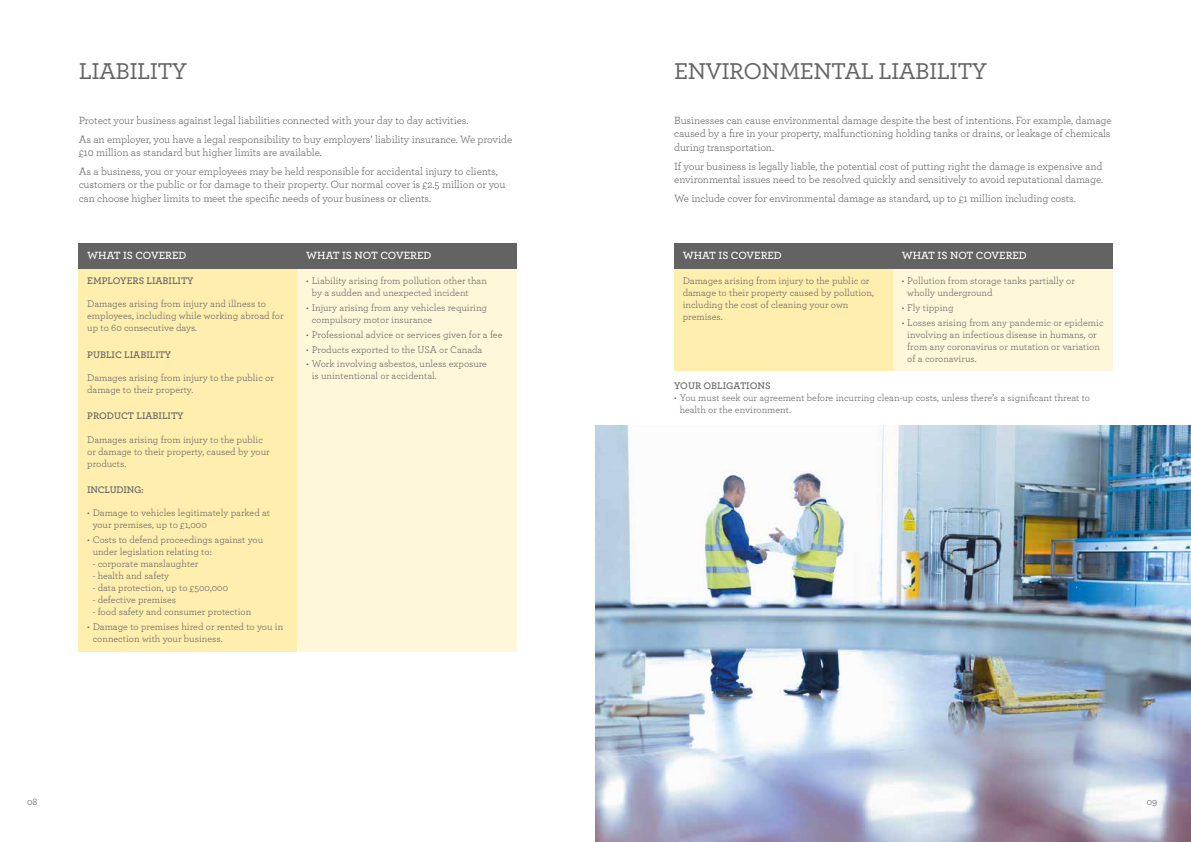
<style>
.page{position:relative;width:1191px;height:842px;background:#fff}
.page>*{position:absolute;margin:0;border:0;box-sizing:border-box;transform-origin:0 0}
.t1{font:500 24px "Archer";letter-spacing:-.025em;color:#646363}
.t2{font:11px/13.2px "Archer";letter-spacing:-.01em;color:#646363}
.t3{font:600 11px "Archer";color:#fff}
.t4{font:10px/12px "Archer";color:#646363}
.t5{font:600 10px "Archer";color:#646363}
.t6{font:600 10px "Archer";letter-spacing:-.02em;color:#646363}
</style>
<div class="page">
<img style="left:595px;top:425px;width:596px;height:417px">
<div style="left:79px;top:269px;width:219px;height:383px;background:#ffeeae"></div>
<div style="left:674px;top:269px;width:219px;height:101px;background:#ffeeae"></div>
<div style="left:298px;top:269px;width:219px;height:383px;background:#fff7d9"></div>
<div style="left:893px;top:269px;width:219px;height:101px;background:#fff7d9"></div>
<div style="left:79px;top:244px;width:219px;height:25px;background:#646363"></div>
<div style="left:298px;top:244px;width:219px;height:25px;background:#646363"></div>
<div style="left:674px;top:244px;width:219px;height:25px;background:#646363"></div>
<div style="left:893px;top:244px;width:219px;height:25px;background:#646363"></div>
<h1 class="t1" style="left:79px;top:54px;width:110px">LIABILITY</h1>
<h1 class="t1" style="left:674px;top:54px;width:314px">ENVIRONMENTAL LIABILITY</h1>
<p class="t2" style="left:79px;top:111px;width:435px;line-height:18.9px">Protect your business against legal liabilities connected with your day to day activities.<br>As an employer, you have a legal responsibility to buy employers’ liability insurance. We provide</p>
<p class="t2" style="left:79px;top:143px;width:421px;line-height:18.9px">£10 million as standard but higher limits are available.<br>As a business, you or your employees may be held responsible for accidental injury to clients,</p>
<p class="t2" style="left:79px;top:178px;width:428px">customers or the public or for damage to their property. Our normal cover is £2.5 million or you can choose higher limits to meet the specific needs of your business or clients.</p>
<p class="t2" style="left:674px;top:113px;width:439px;text-align:justify">Businesses can cause environmental damage despite the best of intentions. For example, damage caused by a fire in your property, malfunctioning holding tanks or drains, or leakage of chemicals during transportation.</p>
<p class="t2" style="left:674px;top:159px;width:430px">If your business is legally liable, the potential cost of putting right the damage is expensive and environmental issues need to be resolved quickly and sensitively to avoid reputational damage.</p>
<p class="t2" style="left:674px;top:191px;width:403px">We include cover for environmental damage as standard, up to £1 million including costs.</p>
<p class="t3" style="left:87px;top:247px;width:101px">WHAT IS COVERED</p>
<p class="t3" style="left:306px;top:247px;width:127px">WHAT IS NOT COVERED</p>
<p class="t3" style="left:682px;top:247px;width:101px">WHAT IS COVERED</p>
<p class="t3" style="left:901px;top:247px;width:127px">WHAT IS NOT COVERED</p>
<p class="t5" style="left:87px;top:273px;width:108px">EMPLOYERS LIABILITY</p>
<p class="t4" style="left:87px;top:298px;width:198px">Damages arising from injury and illness to employees, including while working abroad for up to 60 consecutive days.</p>
<p class="t5" style="left:87px;top:347px;width:86px">PUBLIC LIABILITY</p>
<p class="t4" style="left:87px;top:371px;width:188px">Damages arising from injury to the public or damage to their property.</p>
<p class="t5" style="left:87px;top:408px;width:98px">PRODUCT LIABILITY</p>
<p class="t4" style="left:87px;top:433px;width:184px">Damages arising from injury to the public or damage to their property, caused by your products.</p>
<p class="t6" style="left:87px;top:482px;width:58px">INCLUDING:</p>
<p class="t4" style="left:93px;top:506px;width:179px;text-indent:-6px">• Damage to vehicles legitimately parked at your premises, up to £1,000</p>
<p class="t4" style="left:93px;top:533px;width:172px;text-indent:-6px">• Costs to defend proceedings against you under legislation relating to:</p>
<p class="t4" style="left:93px;top:557px;width:107px">- corporate manslaughter</p>
<p class="t4" style="left:93px;top:569px;width:78px">- health and safety</p>
<p class="t4" style="left:93px;top:581px;width:137px">- data protection, up to £500,000</p>
<p class="t4" style="left:93px;top:593px;width:85px">- defective premises</p>
<p class="t4" style="left:93px;top:605px;width:160px">- food safety and consumer protection</p>
<p class="t4" style="left:93px;top:620px;width:192px;text-indent:-6px">• Damage to premises hired or rented to you in connection with your business.</p>
<p class="t4" style="left:312px;top:274px;width:177px;text-indent:-6px">• Liability arising from pollution other than by a sudden and unexpected incident</p>
<p class="t4" style="left:312px;top:301px;width:177px;text-indent:-6px">• Injury arising from any vehicles requiring compulsory motor insurance</p>
<p class="t4" style="left:306px;top:328px;width:198px">• Professional advice or services given for a fee</p>
<p class="t4" style="left:306px;top:343px;width:178px">• Products exported to the USA or Canada</p>
<p class="t4" style="left:312px;top:358px;width:177px;text-indent:-6px">• Work involving asbestos, unless exposure is unintentional or accidental.</p>
<p class="t4" style="left:682px;top:274px;width:193px">Damages arising from injury to the public or damage to their property caused by pollution, including the cost of cleaning your own premises.</p>
<p class="t4" style="left:907px;top:274px;width:169px;text-indent:-6px">• Pollution from storage tanks partially or wholly underground</p>
<p class="t4" style="left:901px;top:301px;width:53px">• Fly tipping</p>
<p class="t4" style="left:907px;top:316px;width:198px;text-indent:-6px">• Losses arising from any pandemic or epidemic involving an infectious disease in humans, or from any coronavirus or mutation or variation of a coronavirus.</p>
<p class="t5" style="left:674px;top:378px;width:98px">YOUR OBLIGATIONS</p>
<p class="t4" style="left:679px;top:391px;width:412px;text-indent:-6px">• You must seek our agreement before incurring clean-up costs, unless there’s a significant threat to health or the environment.</p>
<p class="t4" style="left:27px;top:795px;width:12px">08</p>
<p class="t4" style="left:1146px;top:795px;width:12px">09</p>
</div>
